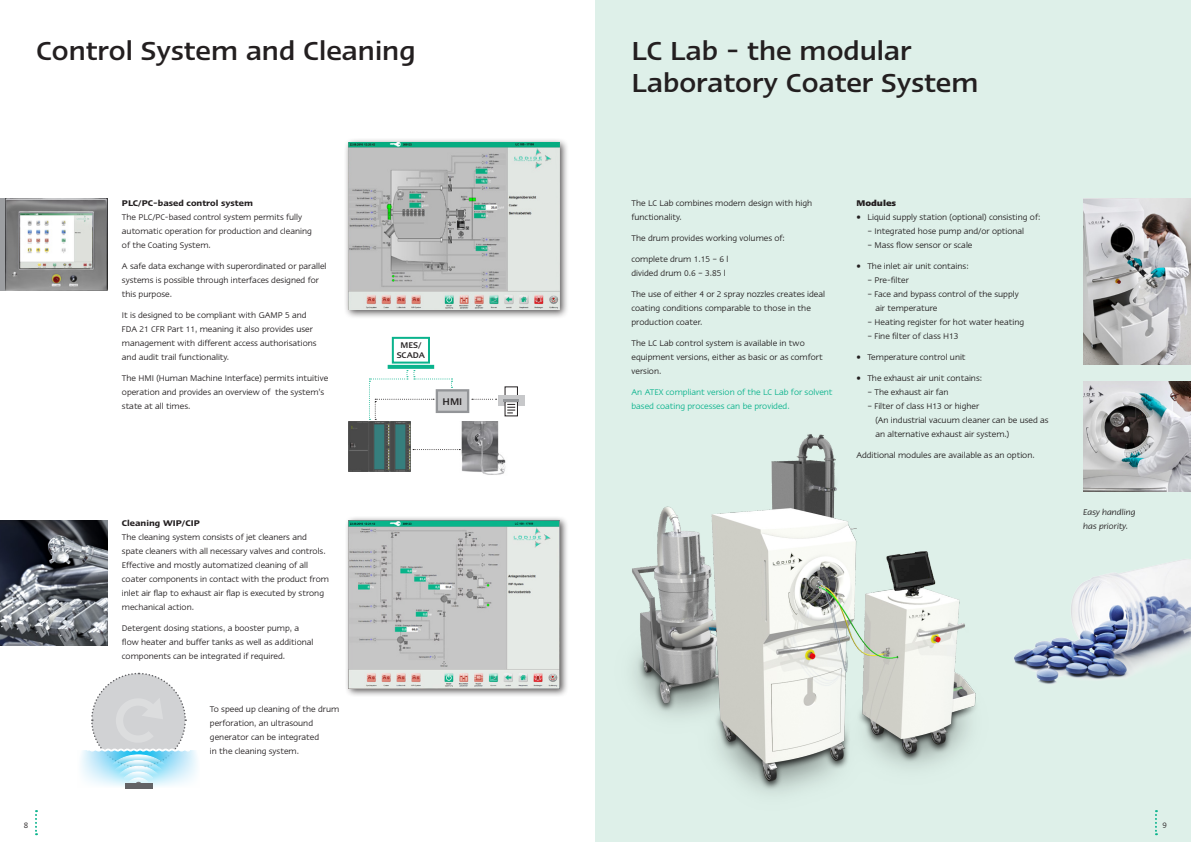
<style>
.page{position:relative;width:1191px;height:842px;background:#fff}
.page>*{position:absolute;margin:0;border:0;box-sizing:border-box;transform-origin:0 0}
.t1{font:500 30px/32px "Linotype Ergo";color:#231f20}
.t2{font:500 11.1px "Linotype Ergo";color:#231f20}
.t3{font:9.5px/14px "Linotype Ergo";color:#231f20}
.t4{font:9.5px/14px "Linotype Ergo";color:#0ab38d}
.t5{font:600 9.5px "Linotype Ergo";color:#231f20}
.t6{font:italic 9.5px/14px "Linotype Ergo";color:#231f20}
.t7{font:500 9.5px/10px "Linotype Ergo";color:#231f20;text-align:center}
.t8{font:700 9.5px "Linotype Ergo";color:#231f20}
.t9{font:9px "Linotype Ergo";color:#231f20}
</style>
<div class="page">
<svg style="left:35px;top:810px;width:2px;height:25px"></svg>
<div style="left:0;top:198px;width:108px;height:93px;background:linear-gradient(to bottom,#9d9fa2,#9d9fa2)"></div>
<div style="left:595px;top:0;width:596px;height:842px;background:#def0e9"></div>
<svg style="left:1155px;top:810px;width:2px;height:25px"></svg>
<img style="left:1083px;top:198px;width:108px;height:166px">
<img style="left:1083px;top:381px;width:108px;height:110px">
<img style="left:632px;top:427px;width:474px;height:366px">
<img style="left:0;top:520px;width:108px;height:125px">
<img style="left:6px;top:198px;width:102px;height:93px">
<div style="left:344px;top:137px;width:224px;height:182px;background:#231f20;opacity:.75"></div>
<img style="left:349px;top:142px;width:210px;height:168px">
<div style="left:344px;top:516px;width:224px;height:181px;background:#231f20;opacity:.75"></div>
<img style="left:349px;top:520px;width:210px;height:169px">
<div style="left:77px;top:750px;width:123px;height:38px;background:linear-gradient(to bottom,#eaf7fd,#fcfdfe)"></div>
<svg style="left:87px;top:672px;width:103px;height:117px"></svg>
<div style="left:392px;top:337px;width:38px;height:27px;background:#fff;border:2px solid #0ab38d"></div>
<img style="left:349px;top:421px;width:62px;height:50px">
<img style="left:460px;top:421px;width:46px;height:54px">
<svg style="left:388px;top:365px;width:46px;height:4px"></svg>
<div style="left:505px;top:387px;width:13px;height:10px;border:1px solid #231f20"></div>
<div style="left:436px;top:389px;width:33px;height:24px;background:#c7c8ca;border:2px solid #939598"></div>
<div style="left:498px;top:395px;width:26px;height:11px;background:#c7c8ca"></div>
<svg style="left:507px;top:403px;width:9px;height:11px"></svg>
<div style="left:505px;top:401px;width:13px;height:15px;border:1px solid #231f20"></div>
<svg style="left:507px;top:404px;width:8px;height:9px"></svg>
<hr style="left:504px;top:399px;width:15px;height:3px;background:#939598">
<svg style="left:413px;top:449px;width:47px;height:1px"></svg>
<svg style="left:472px;top:399px;width:24px;height:1px"></svg>
<svg style="left:369px;top:370px;width:83px;height:50px"></svg>
<img style="left:942px;top:552px;width:249px;height:185px">
<h1 class="t1" style="left:36px;top:34px;width:381px">Control System and Cleaning</h1>
<p class="t5" style="left:122px;top:198px;width:133px">PLC/PC-based control system</p>
<p class="t3" style="left:122px;top:210px;width:191px">The PLC/PC-based control system permits fully automatic operation for production and cleaning of the Coating System.</p>
<p class="t3" style="left:122px;top:259px;width:206px">A safe data exchange with superordinated or parallel systems is possible through interfaces designed for this purpose.</p>
<p class="t3" style="left:122px;top:308px;width:196px">It is designed to be compliant with GAMP 5 and FDA 21 CFR Part 11, meaning it also provides user management with different access authorisations and audit trail functionality.</p>
<p class="t3" style="left:122px;top:371px;width:208px">The HMI (Human Machine Interface) permits intuitive operation and provides an overview of the system’s state at all times.</p>
<p class="t5" style="left:122px;top:518px;width:79px">Cleaning WIP/CIP</p>
<p class="t3" style="left:122px;top:530px;width:209px">The cleaning system consists of jet cleaners and spate cleaners with all necessary valves and controls.<br>Effective and mostly automatized cleaning of all coater components in contact with the product from inlet air flap to exhaust air flap is executed by strong mechanical action.</p>
<p class="t3" style="left:122px;top:621px;width:193px">Detergent dosing stations, a booster pump, a flow heater and buffer tanks as well as additional components can be integrated if required.</p>
<p class="t3" style="left:210px;top:702px;width:131px">To speed up cleaning of the drum perforation, an ultrasound generator can be integrated<br>in the cleaning system.</p>
<p class="t7" style="left:397px;top:340px;width:30px">MES/<br>SCADA</p>
<p class="t2" style="left:442px;top:396px;width:21px">HMI</p>
<h1 class="t1" style="left:631px;top:34px;width:348px">LC Lab - the modular<br>Laboratory Coater System</h1>
<p class="t3" style="left:631px;top:196px;width:182px">The LC Lab combines modern design with high functionality.</p>
<p class="t3" style="left:631px;top:231px;width:155px">The drum provides working volumes of:</p>
<p class="t3" style="left:631px;top:252px;width:98px">complete drum 1.15 – 6 l divided drum 0.6 – 3.85 l</p>
<p class="t3" style="left:631px;top:287px;width:195px">The use of either 4 or 2 spray nozzles creates ideal coating conditions comparable to those in the production coater.</p>
<p class="t3" style="left:631px;top:336px;width:193px">The LC Lab control system is available in two equipment versions, either as basic or as comfort version.</p>
<p class="t4" style="left:631px;top:385px;width:203px">An ATEX compliant version of the LC Lab for solvent based coating processes can be provided.</p>
<p class="t8" style="left:856px;top:198px;width:41px">Modules</p>
<p class="t3" style="left:856px;top:210px;width:185px">• Liquid supply station (optional) consisting of:</p>
<p class="t3" style="left:867px;top:224px;width:158px">– Integrated hose pump and/or optional</p>
<p class="t3" style="left:867px;top:238px;width:107px">– Mass flow sensor or scale</p>
<p class="t3" style="left:856px;top:259px;width:114px">• The inlet air unit contains:</p>
<p class="t3" style="left:867px;top:273px;width:43px">– Pre-filter</p>
<p class="t3" style="left:875px;top:287px;width:145px;text-indent:-8px">– Face and bypass control of the supply air temperature</p>
<p class="t3" style="left:867px;top:315px;width:158px">– Heating register for hot water heating</p>
<p class="t3" style="left:867px;top:329px;width:93px">– Fine filter of class H13</p>
<p class="t3" style="left:856px;top:350px;width:111px">• Temperature control unit</p>
<p class="t3" style="left:856px;top:371px;width:127px">• The exhaust air unit contains:</p>
<p class="t3" style="left:867px;top:385px;width:83px">– The exhaust air fan</p>
<p class="t3" style="left:875px;top:399px;width:175px;text-indent:-8px">– Filter of class H13 or higher<br>(An industrial vacuum cleaner can be used as an alternative exhaust air system.)</p>
<p class="t3" style="left:856px;top:448px;width:180px">Additional modules are available as an option.</p>
<p class="t6" style="left:1083px;top:505px;width:54px">Easy handling has priority.</p>
<p class="t9" style="left:24px;top:820px;width:6px">8</p>
<p class="t9" style="left:1162px;top:820px;width:6px">9</p>
</div>
